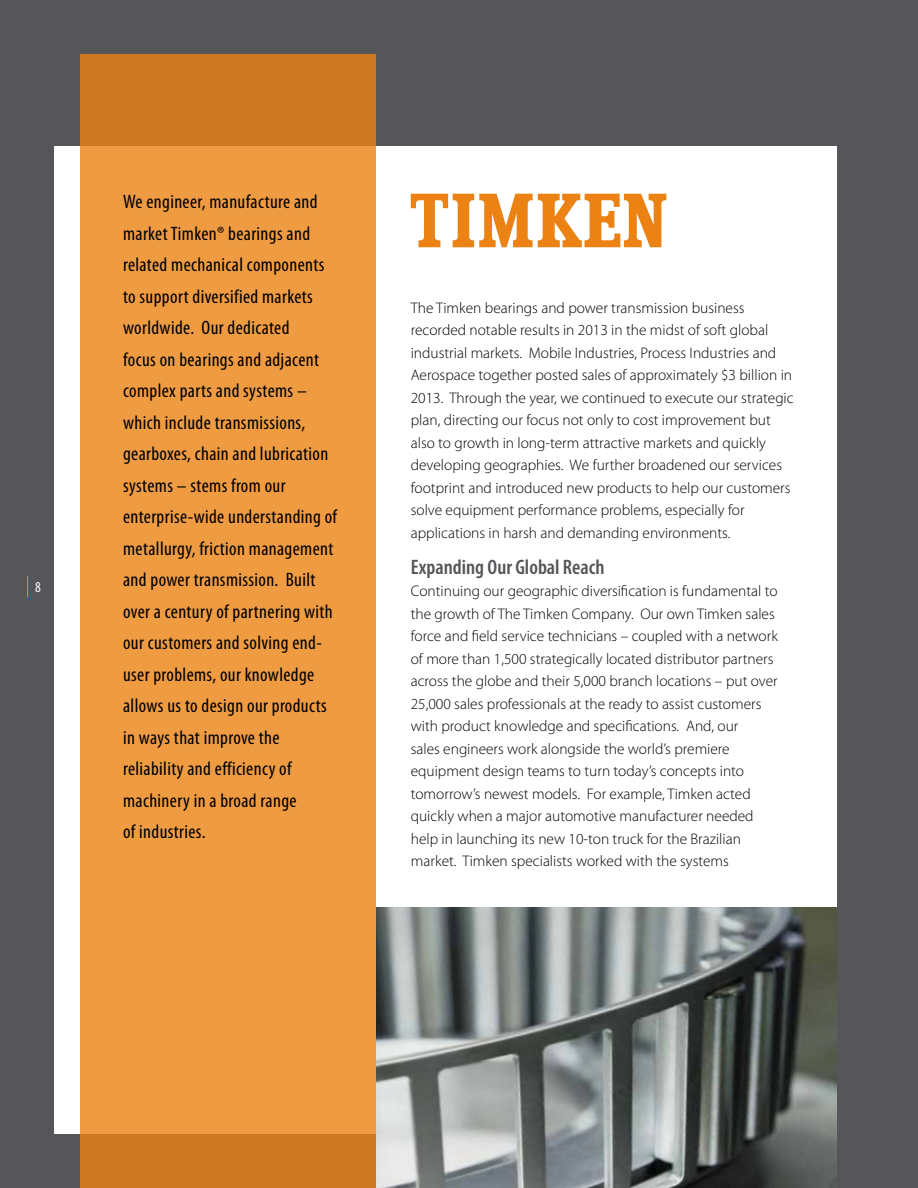
<style>
.page{position:relative;width:918px;height:1188px;background:#56565a}
.page>*{position:absolute;margin:0;border:0;box-sizing:border-box;transform-origin:0 0}
.t1{font:600 condensed 21px "Myriad Pro";color:#56565a}
.t2{font:condensed 19.5px/31.5px "Myriad Pro";letter-spacing:.02em;color:#000}
.t3{font:300 15.3px/22.5px "Myriad Pro";color:#000}
.t4{font:condensed 15px "Myriad Pro";color:#fff}
</style>
<div class="page">
<div style="left:54px;top:147px;width:783px;height:987px;background:#fff"></div>
<svg style="left:81px;top:54px;width:295px;height:1134px;fill:#ef9b42"></svg>
<svg style="left:411px;top:194px;width:255px;height:53px"></svg>
<img style="left:376px;top:907px;width:461px;height:281px">
<svg style="left:27px;top:576px;width:1px;height:22px"></svg>
<p class="t4" style="left:35px;top:578px;width:7px">8</p>
<p class="t2" style="left:123px;top:186px;width:215px">We engineer, manufacture and market Timken® bearings and related mechanical components to support diversified markets worldwide. Our dedicated<br>focus on bearings and adjacent complex parts and systems – which include transmissions, gearboxes, chain and lubrication systems – stems from our enterprise-wide understanding of metallurgy, friction management and power transmission. Built over a century of partnering with our customers and solving end&shy;user problems, our knowledge allows us to design our products in ways that improve the reliability and efficiency of machinery in a broad range<br>of industries.</p>
<p class="t3" style="left:411px;top:296px;width:384px">The Timken bearings and power transmission business recorded notable results in 2013 in the midst of soft global industrial markets. Mobile Industries, Process Industries and Aerospace together posted sales of approximately $3 billion in 2013. Through the year, we continued to execute our strategic plan, directing our focus not only to cost improvement but also to growth in long-term attractive markets and quickly developing geographies. We further broadened our services footprint and introduced new products to help our customers solve equipment performance problems, especially for applications in harsh and demanding environments.</p>
<h1 class="t1" style="left:411px;top:554px;width:195px">Expanding Our Global Reach</h1>
<p class="t3" style="left:411px;top:580px;width:369px">Continuing our geographic diversification is fundamental to the growth of The Timken Company. Our own Timken sales force and field service technicians – coupled with a network of more than 1,500 strategically located distributor partners across the globe and their 5,000 branch locations – put over 25,000 sales professionals at the ready to assist customers with product knowledge and specifications. And, our<br>sales engineers work alongside the world’s premiere equipment design teams to turn today’s concepts into tomorrow’s newest models. For example, Timken acted quickly when a major automotive manufacturer needed help in launching its new 10-ton truck for the Brazilian market. Timken specialists worked with the systems</p>
</div>
